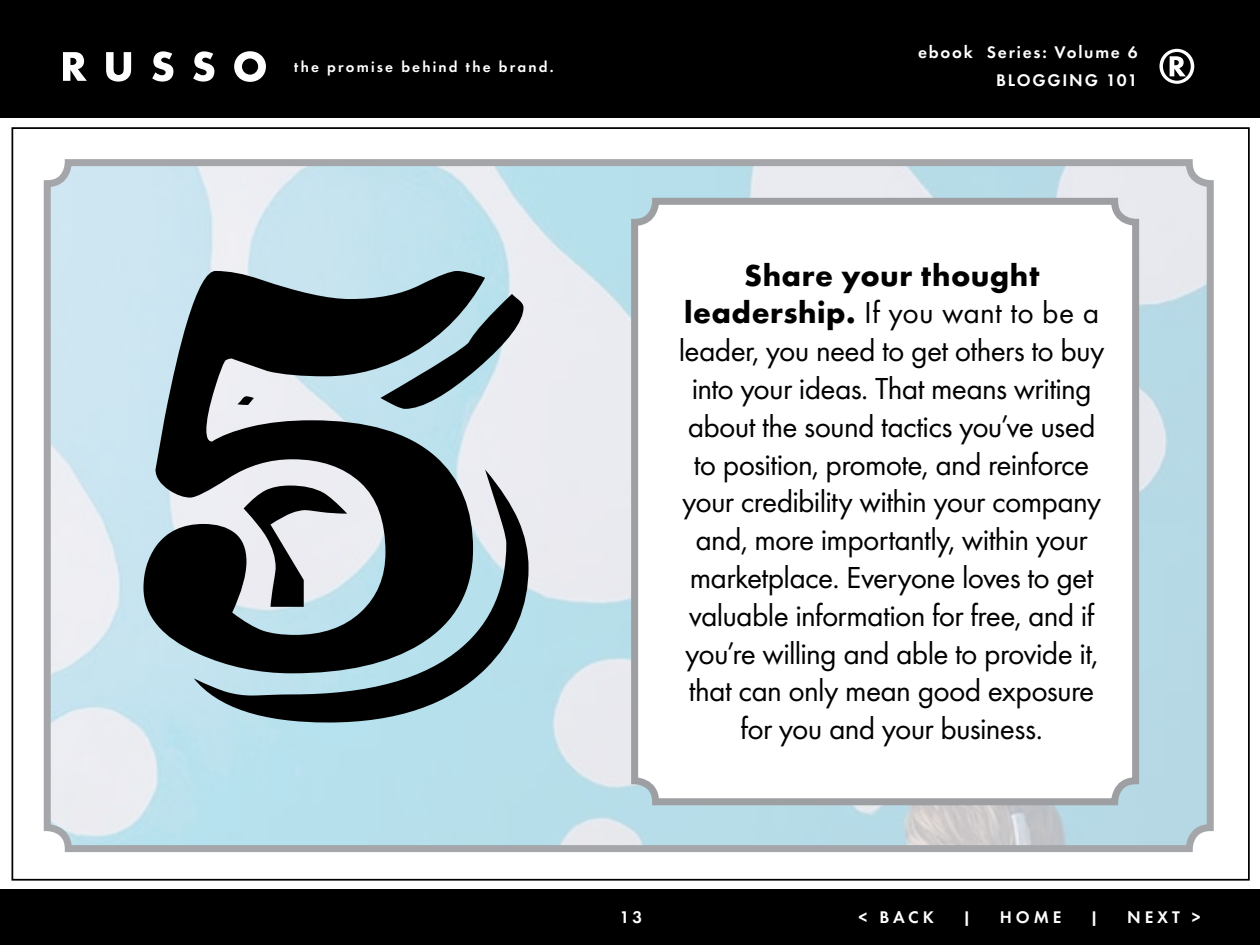
<style>
.page{position:relative;width:1260px;height:945px;background:#fff}
.page>*{position:absolute;margin:0;border:0;box-sizing:border-box;transform-origin:0 0}
.t1{font:572.25px "Shadowed Serif";color:#000}
.t2{font:31.5px/37.8px "Futura T";letter-spacing:-.025em;color:#000;text-align:center}
.t3{font:600 17.5px/28px "Futura T";letter-spacing:.1em;color:#fff;text-align:right}
.t4{font:600 15.4px "Futura T";letter-spacing:.14em;color:#fff}
.s1{font-weight:700}
</style>
<div class="page">
<div style="left:0;top:0;width:1260px;height:117px;background:#000"></div>
<svg style="left:63px;top:52px;width:24px;height:29px"></svg>
<svg style="left:106px;top:52px;width:25px;height:30px"></svg>
<svg style="left:152px;top:51px;width:21px;height:31px"></svg>
<svg style="left:193px;top:51px;width:21px;height:31px"></svg>
<svg style="left:234px;top:51px;width:32px;height:31px"></svg>
<svg style="left:1159px;top:49px;width:35px;height:35px"></svg>
<div style="left:0;top:889px;width:1260px;height:56px;background:#000"></div>
<img style="left:52px;top:167px;width:1154px;height:677px">
<div style="left:44px;top:159px;width:1170px;height:693px;border:7px solid #9d9fa2;border-radius:21px"></div>
<div style="left:635px;top:201px;width:501px;height:601px;background:#fff;border-radius:21px"></div>
<div style="left:631px;top:198px;width:508px;height:607px;border:7px solid #9d9fa2;border-radius:21px"></div>
<p class="t4" style="left:294px;top:58px;width:261px">the promise behind the brand.</p>
<p class="t3" style="left:918px;top:38px;width:221px">ebook Series: Volume 6<br>Blogging 101</p>
<h1 class="t1" style="left:133px;top:269px;width:409px">5</h1>
<p class="t2" style="left:679px;top:256px;width:427px"><span class="s1">Share your thought leadership.</span> If you want to be a leader, you need to get others to buy into your ideas. That means writing about the sound tactics you’ve used to position, promote, and reinforce your credibility within your company and, more importantly, within your marketplace. Everyone loves to get valuable information for free, and if you’re willing and able to provide it, that can only mean good exposure</p>
<p class="t2" style="left:741px;top:709px;width:304px">for you and your business.</p>
<p class="t3" style="left:620px;top:903px;width:24px">13</p>
<p class="t3" style="left:859px;top:903px;width:77px">&lt; Back</p>
<p class="t3" style="left:963px;top:903px;width:10px">|</p>
<p class="t3" style="left:1000px;top:903px;width:63px">Home</p>
<p class="t3" style="left:1090px;top:903px;width:10px">|</p>
<p class="t3" style="left:1127px;top:903px;width:75px">N ext &gt;</p>
</div>
